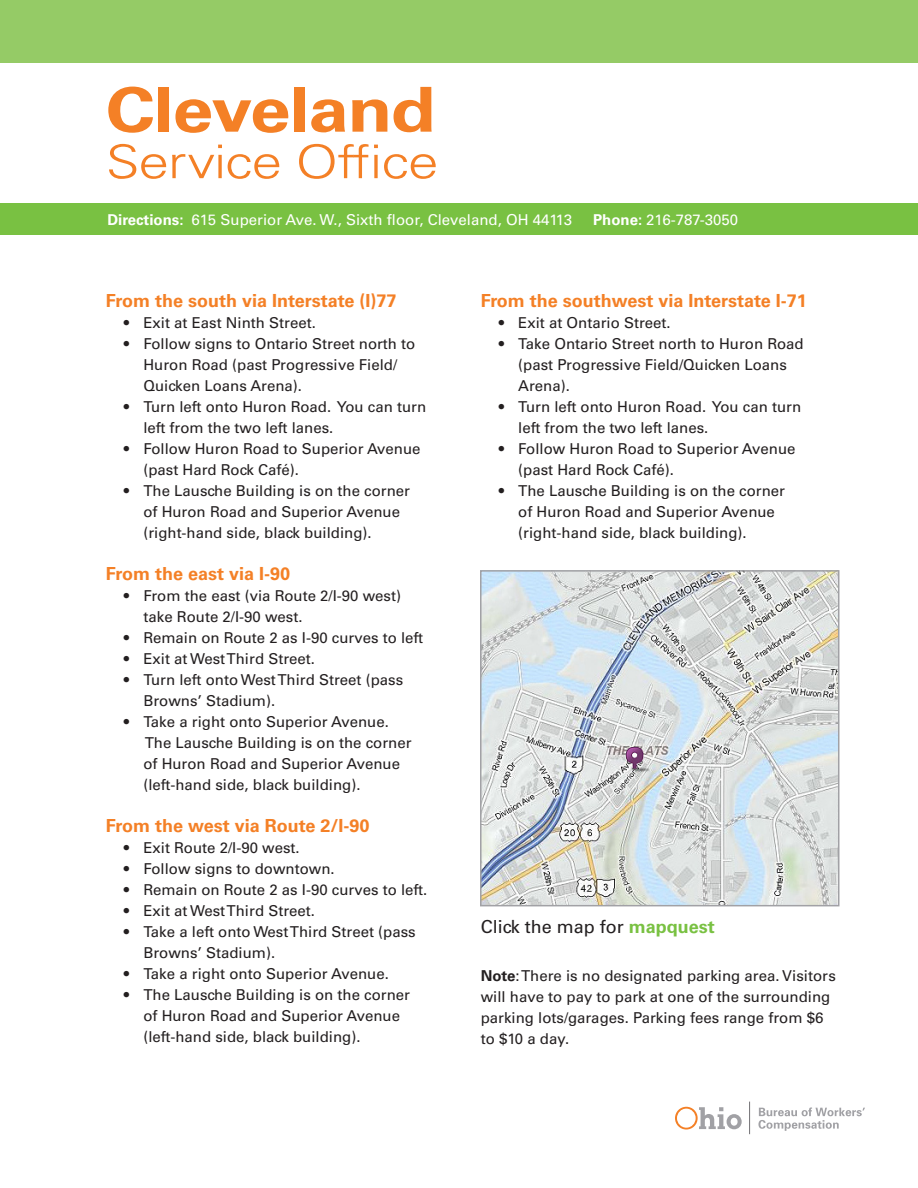
<style>
.page{position:relative;width:918px;height:1188px;background:#fff}
.page>*{position:absolute;margin:0;border:0;box-sizing:border-box;transform-origin:0 0}
.heading{font:700 61.95px "Univers LT Std";letter-spacing:-.02em;color:#f48026;scale:1.19 1}
.heading-2{font:300 46.5px "Univers LT Std";letter-spacing:-.02em;color:#f48026;scale:1.19 1}
.t1{font:700 18px "Univers LT Std";color:#f48026}
.t2{font:18px "Univers LT Std";color:#231f20}
.t3{font:15px/21px "Univers LT Std";color:#231f20}
.Bullit{font:15px "Univers LT Std";color:#fff}
.s1{font-weight:700}
.s2{font-weight:700;color:#79c142}
</style>
<div class="page">
<div style="left:0;top:204px;width:918px;height:31px;background:#79c142"></div>
<svg style="left:675px;top:1107px;width:67px;height:23px"></svg>
<svg style="left:758px;top:1107px;width:107px;height:24px"></svg>
<hr style="left:749px;top:1102px;width:1px;height:32px;background:#717074">
<div style="left:0;top:0;width:918px;height:63px;background:#95cb66"></div>
<img style="left:483px;top:573px;width:353px;height:330px">
<div style="left:480px;top:570px;width:359px;height:336px;border:2px solid #a1a1a5"></div>
<p class="heading" style="left:106px;top:74px;width:279px">Cleveland</p>
<p class="heading-2" style="left:106px;top:134px;width:281px">Service Office</p>
<p class="Bullit" style="left:107px;top:211px;width:466px"><span class="s1">Directions:</span> 615 Superior Ave. W., Sixth floor, Cleveland, OH 44113</p>
<p class="Bullit" style="left:593px;top:211px;width:147px"><span class="s1">Phone:</span> 216-787-3050</p>
<p class="t1" style="left:106px;top:290px;width:292px">From the south via Interstate (I)77</p>
<p class="t3" style="left:124px;top:312px;width:194px">• Exit at East Ninth Street.</p>
<p class="t3" style="left:143px;top:333px;width:273px;text-indent:-20px">• Follow signs to Ontario Street north to<br>Huron Road (past Progressive Field/<br>Quicken Loans Arena).</p>
<p class="t3" style="left:143px;top:396px;width:284px;text-indent:-20px">• Turn left onto Huron Road. You can turn left from the two left lanes.</p>
<p class="t3" style="left:143px;top:438px;width:279px;text-indent:-20px">• Follow Huron Road to Superior Avenue (past Hard Rock Café).</p>
<p class="t3" style="left:124px;top:480px;width:288px">• The Lausche Building is on the corner</p>
<p class="t3" style="left:143px;top:501px;width:258px">of Huron Road and Superior Avenue (right-hand side, black building).</p>
<p class="t1" style="left:106px;top:563px;width:186px">From the east via I-90</p>
<p class="t3" style="left:124px;top:585px;width:279px">• From the east (via Route 2/I-90 west)</p>
<p class="t3" style="left:143px;top:606px;width:161px">take Route 2/I-90 west.</p>
<p class="t3" style="left:124px;top:627px;width:301px">• Remain on Route 2 as I-90 curves to left</p>
<p class="t3" style="left:124px;top:648px;width:193px">• Exit at West Third Street.</p>
<p class="t3" style="left:143px;top:669px;width:261px;text-indent:-20px">• Turn left onto West Third Street (pass<br>Browns’ Stadium).</p>
<p class="t3" style="left:124px;top:711px;width:267px">• Take a right onto Superior Avenue.</p>
<p class="t3" style="left:145px;top:732px;width:268px">The Lausche Building is on the corner</p>
<p class="t3" style="left:143px;top:753px;width:258px">of Huron Road and Superior Avenue</p>
<p class="t3" style="left:143px;top:774px;width:219px">(left-hand side, black building).</p>
<p class="t1" style="left:106px;top:815px;width:265px">From the west via Route 2/I-90</p>
<p class="t3" style="left:124px;top:837px;width:177px">• Exit Route 2/I-90 west.</p>
<p class="t3" style="left:124px;top:858px;width:212px">• Follow signs to downtown.</p>
<p class="t3" style="left:124px;top:879px;width:305px">• Remain on Route 2 as I-90 curves to left.</p>
<p class="t3" style="left:124px;top:900px;width:193px">• Exit at West Third Street.</p>
<p class="t3" style="left:143px;top:921px;width:274px;text-indent:-20px">• Take a left onto West Third Street (pass<br>Browns’ Stadium).</p>
<p class="t3" style="left:124px;top:963px;width:267px">• Take a right onto Superior Avenue.</p>
<p class="t3" style="left:124px;top:984px;width:288px">• The Lausche Building is on the corner</p>
<p class="t3" style="left:143px;top:1005px;width:258px">of Huron Road and Superior Avenue</p>
<p class="t3" style="left:143px;top:1026px;width:219px">(left-hand side, black building).</p>
<p class="t1" style="left:481px;top:290px;width:328px">From the southwest via Interstate I-71</p>
<p class="t3" style="left:499px;top:312px;width:174px">• Exit at Ontario Street.</p>
<p class="t3" style="left:518px;top:333px;width:287px;text-indent:-20px">• Take Ontario Street north to Huron Road (past Progressive Field/Quicken Loans<br>Arena).</p>
<p class="t3" style="left:518px;top:396px;width:284px;text-indent:-20px">• Turn left onto Huron Road. You can turn left from the two left lanes.</p>
<p class="t3" style="left:518px;top:438px;width:279px;text-indent:-20px">• Follow Huron Road to Superior Avenue (past Hard Rock Café).</p>
<p class="t3" style="left:499px;top:480px;width:288px">• The Lausche Building is on the corner</p>
<p class="t3" style="left:518px;top:501px;width:258px">of Huron Road and Superior Avenue</p>
<p class="t3" style="left:518px;top:522px;width:230px">(right-hand side, black building).</p>
<p class="t2" style="left:481px;top:915px;width:236px">Click the map for <span class="s2">mapquest</span></p>
<p class="t3" style="left:481px;top:965px;width:357px"><span class="s1">Note</span>: There is no designated parking area. Visitors will have to pay to park at one of the surrounding parking lots/garages. Parking fees range from $6 to $10 a day.</p>
</div>
